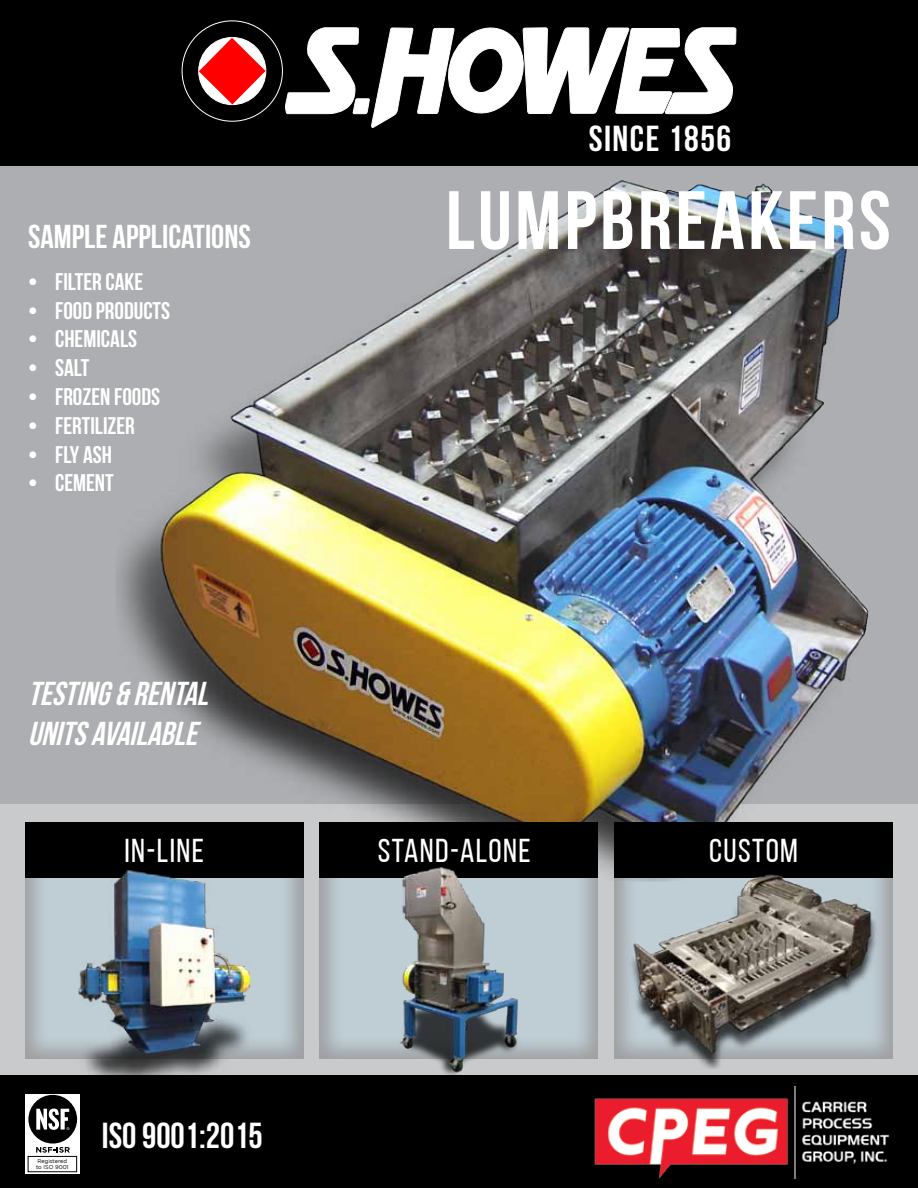
<style>
.page{position:relative;width:918px;height:1188px;background:#000}
.page>*{position:absolute;margin:0;border:0;box-sizing:border-box;transform-origin:0 0}
.t1{font:700 82.5px "Bebas Neue";letter-spacing:.04em;color:#fff}
.t2{font:700 36px "Bebas Neue";color:#fff}
.t3{font:700 36px "Bebas Neue";letter-spacing:.04em;color:#fff}
.t4{font:italic 700 33px/39.6px "Bebas Neue";color:#fff}
.t5{font:33px "Bebas Neue";letter-spacing:.04em;color:#fff}
.t6{font:700 33px "Bebas Neue";color:#fff}
.t7{font:700 24px "Bebas Neue";color:#fff}
.t8{font:5.55px/6.6px "Gotham";color:#000}
</style>
<div class="page">
<div style="left:0;top:166px;width:918px;height:909px;background:#c9cacc"></div>
<div style="left:0;top:166px;width:918px;height:638px;background:#a7a9ac"></div>
<img style="left:122px;top:180px;width:748px;height:694px">
<img style="left:594px;top:1086px;width:296px;height:92px">
<svg style="left:181px;top:20px;width:556px;height:108px"></svg>
<div style="left:24px;top:821px;width:281px;height:239px;background:#000;opacity:.95"></div>
<div style="left:25px;top:822px;width:278px;height:56px;background:#000"></div>
<div style="left:613px;top:821px;width:281px;height:239px;background:#000;opacity:.95"></div>
<div style="left:615px;top:822px;width:278px;height:56px;background:#000"></div>
<div style="left:318px;top:821px;width:282px;height:239px;background:#000;opacity:.95"></div>
<div style="left:320px;top:822px;width:278px;height:56px;background:#000"></div>
<img style="left:627px;top:874px;width:253px;height:195px">
<img style="left:395px;top:867px;width:125px;height:208px">
<img style="left:73px;top:866px;width:182px;height:209px">
<div style="left:25px;top:1094px;width:55px;height:80px;background:#fff"></div>
<div style="left:28px;top:1156px;width:49px;height:16px;border:1px solid #000"></div>
<div style="left:28px;top:1095px;width:49px;height:49px;background:#000;border-radius:50%"></div>
<svg style="left:36px;top:1109px;width:33px;height:21px"></svg>
<svg style="left:36px;top:1147px;width:34px;height:6px"></svg>
<h3 class="t6" style="left:28px;top:219px;width:224px">SAMPLE APPLICATIONS</h3>
<p class="t7" style="left:28px;top:268px;width:117px">• FILTER CAKE</p>
<p class="t7" style="left:28px;top:297px;width:144px">• FOOD PRODUCTS</p>
<p class="t7" style="left:28px;top:326px;width:111px">• CHEMICALS</p>
<p class="t7" style="left:28px;top:355px;width:63px">• SALT</p>
<p class="t7" style="left:28px;top:383px;width:134px">• FROZEN FOODS</p>
<p class="t7" style="left:28px;top:412px;width:108px">• FERTILIZER</p>
<p class="t7" style="left:28px;top:441px;width:86px">• FLY ASH</p>
<p class="t7" style="left:28px;top:470px;width:87px">• CEMENT</p>
<h3 class="t4" style="left:28px;top:674px;width:189px">TESTING&amp;RENTAL<br>UNITSAVAILABLE</h3>
<h2 class="t3" style="left:589px;top:119px;width:144px">SINCE 1856</h2>
<h1 class="t1" style="left:446px;top:175px;width:446px">LUMPBREAKERS</h1>
<h3 class="t5" style="left:125px;top:832px;width:81px">IN-LINE</h3>
<h3 class="t5" style="left:378px;top:832px;width:154px">STAND-ALONE</h3>
<h3 class="t5" style="left:709px;top:832px;width:90px">CUSTOM</h3>
<p class="t8" style="left:36px;top:1157px;width:34px">Registered to ISO 9001</p>
<h2 class="t2" style="left:102px;top:1115px;width:162px">ISO 9001:2015</h2>
</div>
